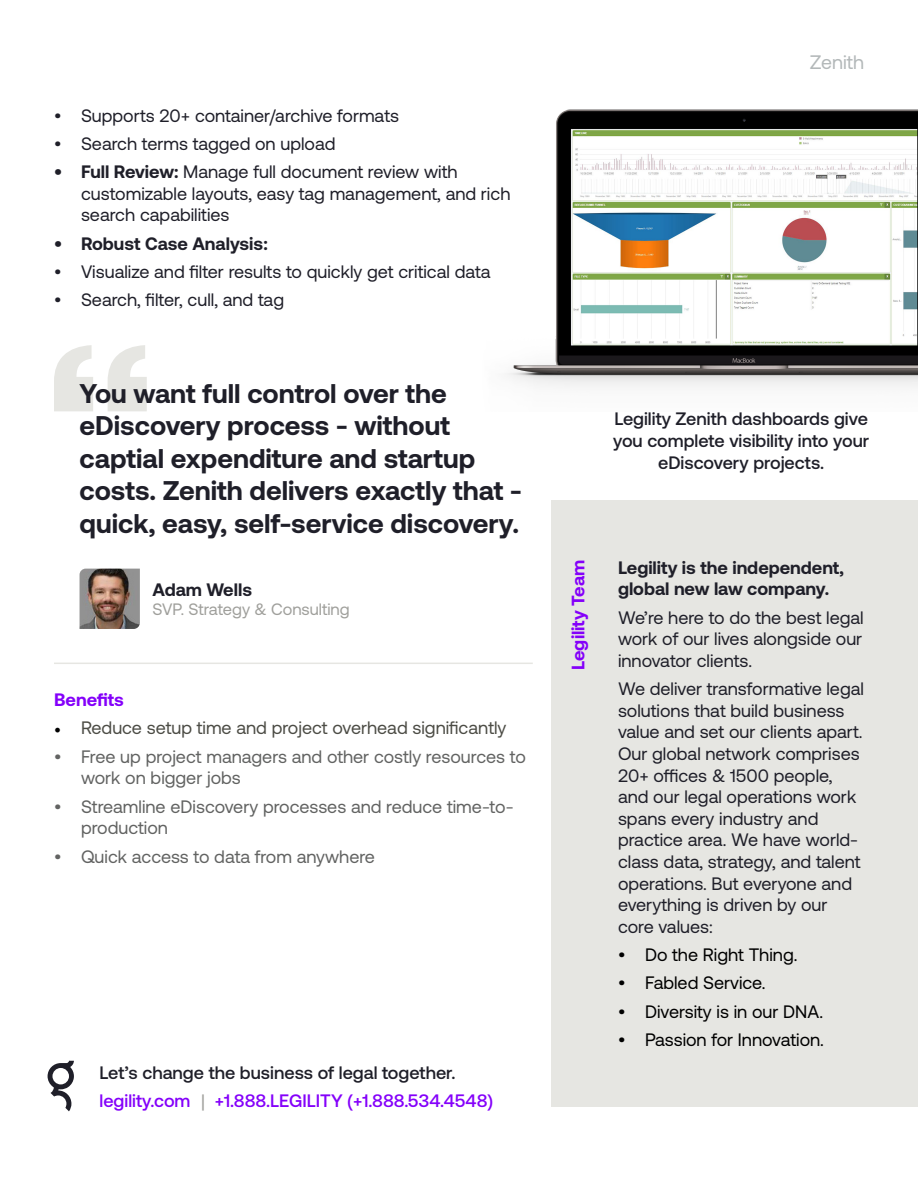
<style>
.page{position:relative;width:918px;height:1188px;background:#fff}
.page>*{position:absolute;margin:0;border:0;box-sizing:border-box;transform-origin:0 0}
.t1{font:700 27px/32.4px "Aeonik";color:#1f1f29}
.t2{font:19.5px "Aeonik";color:#b3b8b9}
.t3{font:18px/21.6px "Aeonik";color:#1f1f29}
.t4{font:18px/21.6px "Aeonik";color:#626362}
.t5{font:500 18px/21.6px "Aeonik";color:#1f1f29;text-align:center}
.t6{font:18px "Aeonik";color:#000}
.t7{font:700 18px/21.6px "Aeonik";color:#1f1f29}
.t8{font:18px "Aeonik";color:#4c4c45}
.t9{font:500 18px "Aeonik";color:#8400fa}
.t10{font:700 18px "Aeonik";color:#8400fa}
.t11{font:16.5px "Aeonik";color:#9f9f9b}
.s1{font-weight:700}
.s2{font-family:"Minion Pro";color:#000}
.s3{font-weight:400;color:#9f9f9b}
</style>
<div class="page">
<svg style="left:48px;top:1061px;width:26px;height:50px"></svg>
<svg style="left:54px;top:345px;width:93px;height:66px"></svg>
<img style="left:80px;top:569px;width:60px;height:60px">
<hr style="left:54px;top:663px;width:479px;height:1px;background:#e6e6e2">
<div style="left:551px;top:500px;width:367px;height:607px;background:#e6e6e2"></div>
<img style="left:507px;top:109px;width:411px;height:278px">
<p class="t3" style="left:54px;top:104px;width:347px">• Supports 20+ container/archive formats</p>
<p class="t3" style="left:54px;top:133px;width:283px">• Search terms tagged on upload</p>
<p class="t3" style="left:81px;top:161px;width:431px;text-indent:-27px"><span class="s1">• Full Review:</span> Manage full document review with customizable layouts, easy tag management, and rich search capabilities</p>
<p class="t7" style="left:54px;top:232px;width:215px">• Robust Case Analysis:</p>
<p class="t3" style="left:54px;top:261px;width:438px">• Visualize and filter results to quickly get critical data</p>
<p class="t3" style="left:54px;top:289px;width:232px">• Search, filter, cull, and tag</p>
<p class="t1" style="left:80px;top:377px;width:444px">You want full control over the eDiscovery process - without captial expenditure and startup costs. Zenith delivers exactly that - quick, easy, self-service discovery.</p>
<p class="t7" style="left:153px;top:578px;width:101px">Adam Wells</p>
<p class="t11" style="left:153px;top:601px;width:199px">SVP. Strategy &amp; Consulting</p>
<p class="t10" style="left:54px;top:689px;width:72px">Benefits</p>
<p class="t8" style="left:54px;top:718px;width:454px"><span class="s2">•</span> Reduce setup time and project overhead significantly</p>
<p class="t4" style="left:81px;top:746px;width:446px;text-indent:-27px">• Free up project managers and other costly resources to work on bigger jobs</p>
<p class="t4" style="left:81px;top:796px;width:434px;text-indent:-27px">• Streamline eDiscovery processes and reduce time-to&shy;production</p>
<p class="t4" style="left:54px;top:845px;width:323px">• Quick access to data from anywhere</p>
<p class="t5" style="left:100px;top:1061px;width:358px">Let’s change the business of legal together.</p>
<p class="t9" style="left:100px;top:1091px;width:395px">legility.com <span class="s3">|</span> +1.888.LEGILITY (+1.888.534.4548)</p>
<p class="t2" style="left:810px;top:51px;width:56px">Zenith</p>
<p class="t5" style="left:613px;top:408px;width:258px">Legility Zenith dashboards give you complete visibility into your eDiscovery projects.</p>
<p class="t10" style="left:568px;top:670px;width:111px;rotate:-90deg">Legility Team</p>
<p class="t7" style="left:618px;top:556px;width:227px">Legility is the independent, global new law company.</p>
<p class="t3" style="left:618px;top:606px;width:247px;text-align:justify">We’re here to do the best legal work of our lives alongside our innovator clients.</p>
<p class="t3" style="left:618px;top:678px;width:247px">We deliver transformative legal solutions that build business value and set our clients apart.<br>Our global network comprises<br>20+ offices &amp; 1500 people, and our legal operations work spans every industry and practice area. We have world&shy;class data, strategy, and talent operations. But everyone and everything is driven by our core values:</p>
<p class="t6" style="left:618px;top:945px;width:181px">• Do the Right Thing.</p>
<p class="t6" style="left:618px;top:973px;width:149px">• Fabled Service.</p>
<p class="t6" style="left:618px;top:1002px;width:207px">• Diversity is in our DNA.</p>
<p class="t6" style="left:618px;top:1030px;width:207px">• Passion for Innovation.</p>
</div>
